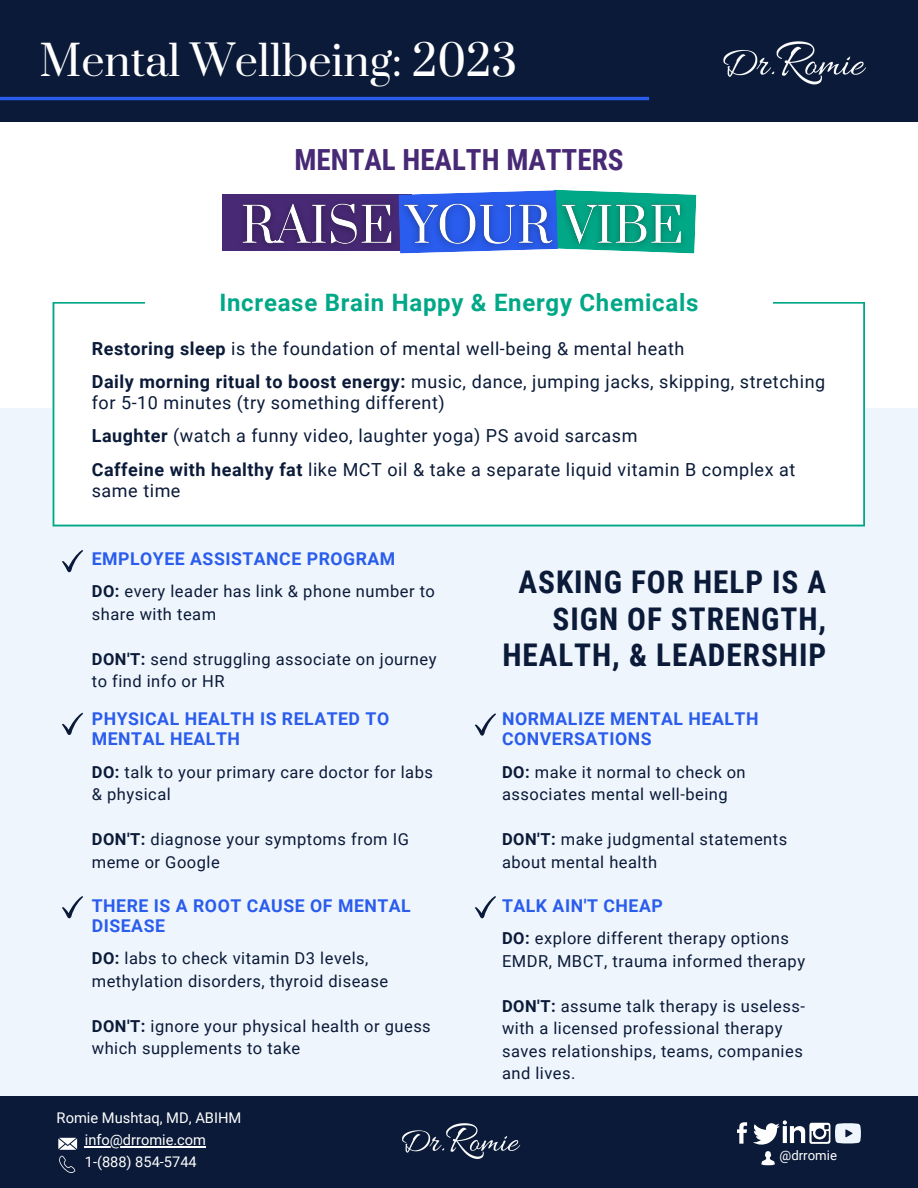
<style>
.page{position:relative;width:918px;height:1188px;background:#fff}
.page>*{position:absolute;margin:0;border:0;box-sizing:border-box;transform-origin:0 0}
.t1{font:41.4px "Prata";color:#fff}
.t2{font:700 31.2px/36.3px "Roboto Condensed";letter-spacing:.03em;color:#0a1a38;text-align:right}
.t3{font:700 29.1px "Roboto Condensed";color:#482975}
.t4{font:700 24px "Roboto";letter-spacing:.03em;color:#00a887}
.t5{font:18px/21.3px "Roboto";letter-spacing:.03em;color:#0a1a38}
.t6{font:700 17.7px/20.2px "Roboto";letter-spacing:.03em;color:#2a5ced}
.t7{font:16.5px/22.5px "Roboto";letter-spacing:.03em;color:#0a1a38}
.t8{font:14.7px "Roboto";color:#fff}
.t9{font:14.55px "Roboto";color:#fff}
.t10{font:13.2px "Roboto";color:#fff}
.s1{font-weight:700}
</style>
<div class="page">
<div style="left:0;top:408px;width:918px;height:780px;background:#eef5fc"></div>
<div style="left:0;top:1096px;width:918px;height:92px;background:#0a1a38"></div>
<img style="left:402px;top:1123px;width:119px;height:36px">
<svg style="left:737px;top:1122px;width:10px;height:22px"></svg>
<svg style="left:753px;top:1123px;width:26px;height:22px"></svg>
<img style="left:779px;top:1120px;width:26px;height:24px">
<img style="left:805px;top:1122px;width:26px;height:22px">
<svg style="left:835px;top:1123px;width:26px;height:20px"></svg>
<svg style="left:761px;top:1151px;width:14px;height:14px"></svg>
<hr style="left:85px;top:1147px;width:121px;height:1px;background:#fff">
<svg style="left:58px;top:1138px;width:19px;height:35px"></svg>
<div style="left:0;top:0;width:918px;height:122px;background:#0a1a38"></div>
<img style="left:723px;top:41px;width:143px;height:44px">
<div style="left:222px;top:195px;width:190px;height:56px;background:#482975"></div>
<img style="left:230px;top:189px;width:465px;height:65px">
<hr style="left:0;top:97px;width:649px;height:3px;background:#2a5ced">
<div style="left:53px;top:302px;width:812px;height:224px;background:#fff"></div>
<div style="left:145px;top:289px;width:628px;height:25px;background:#fff"></div>
<svg style="left:62px;top:550px;width:21px;height:22px"></svg>
<svg style="left:62px;top:713px;width:21px;height:22px"></svg>
<svg style="left:62px;top:896px;width:21px;height:22px"></svg>
<svg style="left:475px;top:713px;width:21px;height:23px"></svg>
<svg style="left:475px;top:896px;width:21px;height:22px"></svg>
<p class="t1" style="left:40px;top:35px;width:479px">Mental Wellbeing: 2023</p>
<p class="t3" style="left:294px;top:143px;width:331px">MENTAL HEALTH MATTERS</p>
<p class="t4" style="left:219px;top:289px;width:481px">Increase Brain Happy &amp; Energy Chemicals</p>
<p class="t5" style="left:92px;top:338px;width:594px"><span class="s1">Restoring sleep</span> is the foundation of mental well-being &amp; mental heath</p>
<p class="t5" style="left:92px;top:371px;width:735px"><span class="s1">Daily morning ritual to boost energy:</span> music, dance, jumping jacks, skipping, stretching for 5-10 minutes (try something different)</p>
<p class="t5" style="left:92px;top:426px;width:547px"><span class="s1">Laughter</span> (watch a funny video, laughter yoga) PS avoid sarcasm</p>
<p class="t5" style="left:92px;top:459px;width:705px"><span class="s1">Caffeine with healthy fat</span> like MCT oil &amp; take a separate liquid vitamin B complex at same time</p>
<p class="t6" style="left:92px;top:549px;width:305px">EMPLOYEE ASSISTANCE PROGRAM</p>
<p class="t7" style="left:92px;top:580px;width:345px"><span class="s1">DO:</span> every leader has link &amp; phone number to share with team</p>
<p class="t7" style="left:92px;top:648px;width:346px"><span class="s1">DON'T:</span> send struggling associate on journey to find info or HR</p>
<p class="t6" style="left:92px;top:709px;width:299px">PHYSICAL HEALTH IS RELATED TO<br>MENTAL HEALTH</p>
<p class="t7" style="left:92px;top:761px;width:343px"><span class="s1">DO:</span> talk to your primary care doctor for labs &amp; physical</p>
<p class="t7" style="left:92px;top:828px;width:319px"><span class="s1">DON'T:</span> diagnose your symptoms from IG meme or Google</p>
<p class="t6" style="left:92px;top:895px;width:321px">THERE IS A ROOT CAUSE OF MENTAL<br>DISEASE</p>
<p class="t7" style="left:92px;top:947px;width:298px"><span class="s1">DO:</span> labs to check vitamin D3 levels, methylation disorders, thyroid disease</p>
<p class="t7" style="left:92px;top:1015px;width:341px"><span class="s1">DON'T:</span> ignore your physical health or guess which supplements to take</p>
<p class="t8" style="left:57px;top:1110px;width:186px">Romie Mushtaq, MD, ABIHM</p>
<p class="t9" style="left:85px;top:1154px;width:113px">1-(888) 854-5744</p>
<p class="t9" style="left:85px;top:1132px;width:123px">info@drromie.com</p>
<p class="t2" style="left:502px;top:564px;width:325px">ASKING FOR HELP IS A<br>SIGN OF STRENGTH,<br>HEALTH, &amp; LEADERSHIP</p>
<p class="t6" style="left:502px;top:709px;width:258px">NORMALIZE MENTAL HEALTH<br>CONVERSATIONS</p>
<p class="t7" style="left:502px;top:761px;width:245px"><span class="s1">DO:</span> make it normal to check on associates mental well-being</p>
<p class="t7" style="left:502px;top:828px;width:287px"><span class="s1">DON'T:</span> make judgmental statements about mental health</p>
<p class="t6" style="left:502px;top:895px;width:162px">TALK AIN'T CHEAP</p>
<p class="t7" style="left:502px;top:927px;width:305px"><span class="s1">DO:</span> explore different therapy options<br>EMDR, MBCT, trauma informed therapy</p>
<p class="t7" style="left:502px;top:995px;width:304px"><span class="s1">DON'T:</span> assume talk therapy is useless&shy;with a licensed professional therapy saves relationships, teams, companies and lives.</p>
<p class="t10" style="left:780px;top:1148px;width:59px">@drromie</p>
</div>
